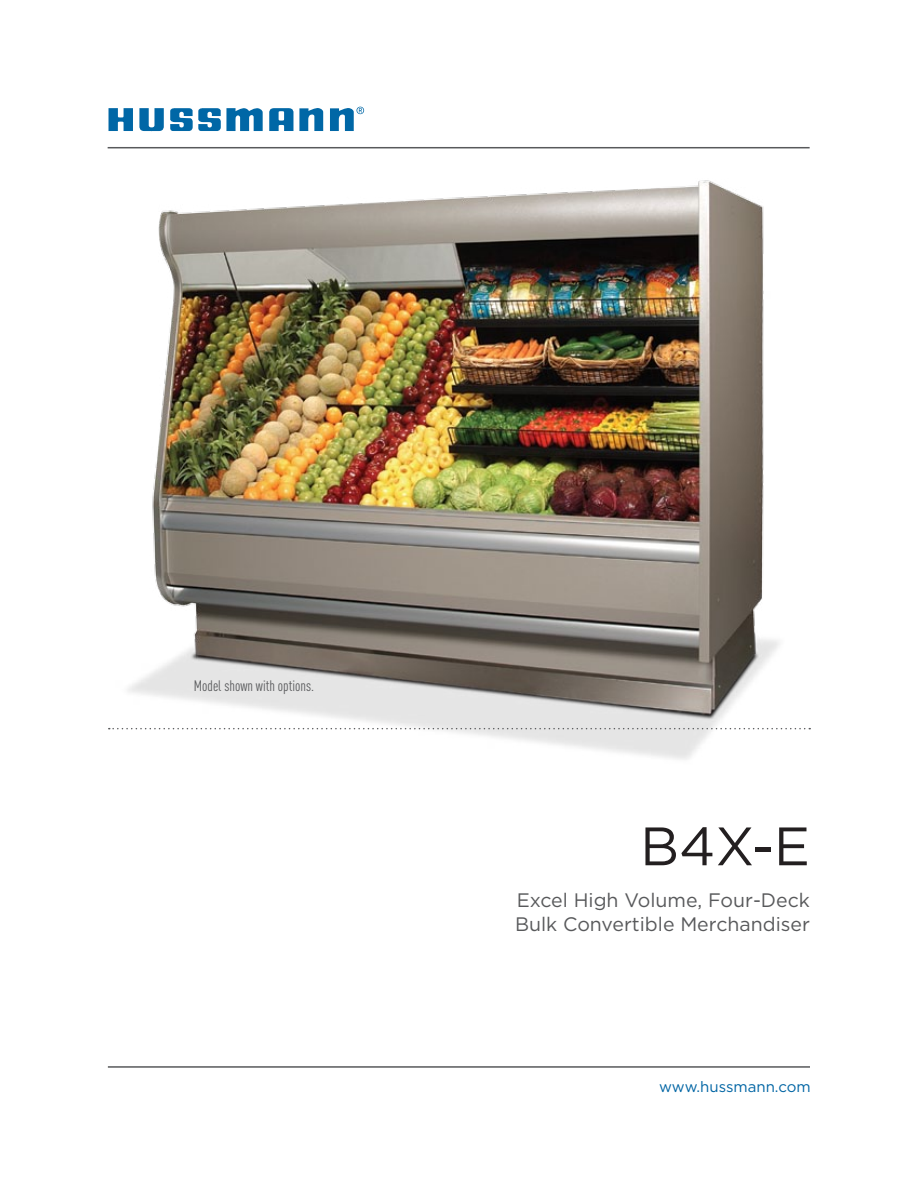
<style>
.page{position:relative;width:918px;height:1188px;background:#fff}
.page>*{position:absolute;margin:0;border:0;box-sizing:border-box;transform-origin:0 0}
.t1{font:54px "Gotham";color:#231f20}
.t2{font:19.5px/24px "Gotham";color:#58595b}
.t3{font:condensed 15px "DINOT";color:#58595b}
.t4{font:15px "Gotham";color:#0065a4}
</style>
<div class="page">
<img style="left:108px;top:180px;width:703px;height:580px">
<svg style="left:109px;top:728px;width:701px;height:1px"></svg>
<svg style="left:139px;top:108px;width:25px;height:23px"></svg>
<svg style="left:170px;top:108px;width:93px;height:23px"></svg>
<svg style="left:109px;top:108px;width:24px;height:23px"></svg>
<svg style="left:330px;top:107px;width:34px;height:24px"></svg>
<svg style="left:269px;top:108px;width:54px;height:23px"></svg>
<hr style="left:108px;top:147px;width:702px;height:1px;background:#58595b">
<hr style="left:108px;top:1066px;width:702px;height:2px;background:#58595b">
<p class="t3" style="left:194px;top:677px;width:122px">Model shown with options.</p>
<h1 class="t1" style="left:640px;top:813px;width:171px">B4X-E</h1>
<p class="t2" style="left:515px;top:888px;width:296px">Excel High Volume, Four-Deck<br>Bulk Convertible Merchandiser</p>
<p class="t4" style="left:659px;top:1078px;width:153px">www.hussmann.com</p>
</div>
